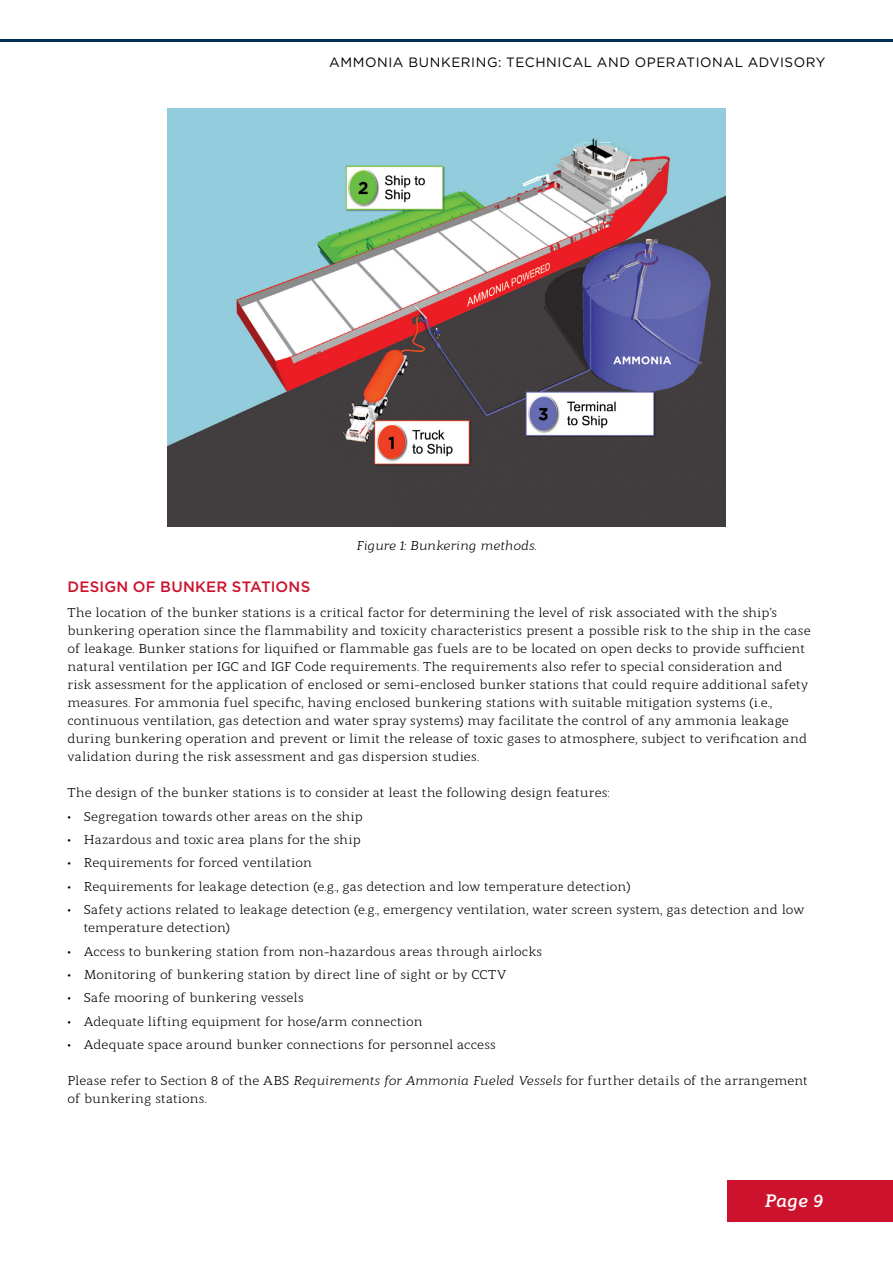
<style>
.page{position:relative;width:893px;height:1263px;background:#fff}
.page>*{position:absolute;margin:0;border:0;box-sizing:border-box;transform-origin:0 0}
.t1{font:italic 700 18px "Modum";color:#fff}
.t2{font:500 15px "Gotham";letter-spacing:.015em;color:#cd122d}
.t3{font:13.5px "Gotham";letter-spacing:.04em;color:#000}
.t4{font:12.75px/18px "Modum";color:#000}
.t5{font:italic 12.75px "Modum";letter-spacing:-.01em;color:#000}
.s1{font-style:italic}
</style>
<div class="page">
<img style="left:167px;top:108px;width:558px;height:418px">
<hr style="left:0;top:39px;width:893px;height:3px;background:#003057">
<div style="left:727px;top:1180px;width:166px;height:41px;background:#cd122d"></div>
<p class="t3" style="left:329px;top:53px;width:498px">AMMONIA BUNKERING: TECHNICAL AND OPERATIONAL ADVISORY</p>
<p class="t5" style="left:356px;top:535px;width:182px">Figure 1: Bunkering methods.</p>
<p class="t2" style="left:68px;top:577px;width:244px">DESIGN OF BUNKER STATIONS</p>
<p class="t4" style="left:68px;top:602px;width:745px">The location of the bunker stations is a critical factor for determining the level of risk associated with the ship’s bunkering operation since the flammability and toxicity characteristics present a possible risk to the ship in the case of leakage. Bunker stations for liquified or flammable gas fuels are to be located on open decks to provide sufficient natural ventilation per IGC and IGF Code requirements. The requirements also refer to special consideration and<br>risk assessment for the application of enclosed or semi-enclosed bunker stations that could require additional safety measures. For ammonia fuel specific, having enclosed bunkering stations with suitable mitigation systems (i.e., continuous ventilation, gas detection and water spray systems) may facilitate the control of any ammonia leakage during bunkering operation and prevent or limit the release of toxic gases to atmosphere, subject to verification and validation during the risk assessment and gas dispersion studies.</p>
<p class="t4" style="left:68px;top:782px;width:544px">The design of the bunker stations is to consider at least the following design features:</p>
<p class="t4" style="left:68px;top:806px;width:297px">• Segregation towards other areas on the ship</p>
<p class="t4" style="left:68px;top:829px;width:295px">• Hazardous and toxic area plans for the ship</p>
<p class="t4" style="left:68px;top:853px;width:246px">• Requirements for forced ventilation</p>
<p class="t4" style="left:68px;top:876px;width:564px">• Requirements for leakage detection (e.g., gas detection and low temperature detection)</p>
<p class="t4" style="left:84px;top:899px;width:722px;text-indent:-16px">• Safety actions related to leakage detection (e.g., emergency ventilation, water screen system, gas detection and low temperature detection)</p>
<p class="t4" style="left:68px;top:941px;width:476px">• Access to bunkering station from non-hazardous areas through airlocks</p>
<p class="t4" style="left:68px;top:964px;width:440px">• Monitoring of bunkering station by direct line of sight or by CCTV</p>
<p class="t4" style="left:68px;top:988px;width:238px">• Safe mooring of bunkering vessels</p>
<p class="t4" style="left:68px;top:1011px;width:357px">• Adequate lifting equipment for hose/arm connection</p>
<p class="t4" style="left:68px;top:1034px;width:430px">• Adequate space around bunker connections for personnel access</p>
<p class="t4" style="left:68px;top:1070px;width:742px">Please refer to Section 8 of the ABS <span class="s1">Requirements for Ammonia Fueled Vessels</span> for further details of the arrangement of bunkering stations.</p>
<h1 class="t1" style="left:764px;top:1186px;width:60px">Page 9</h1>
</div>
